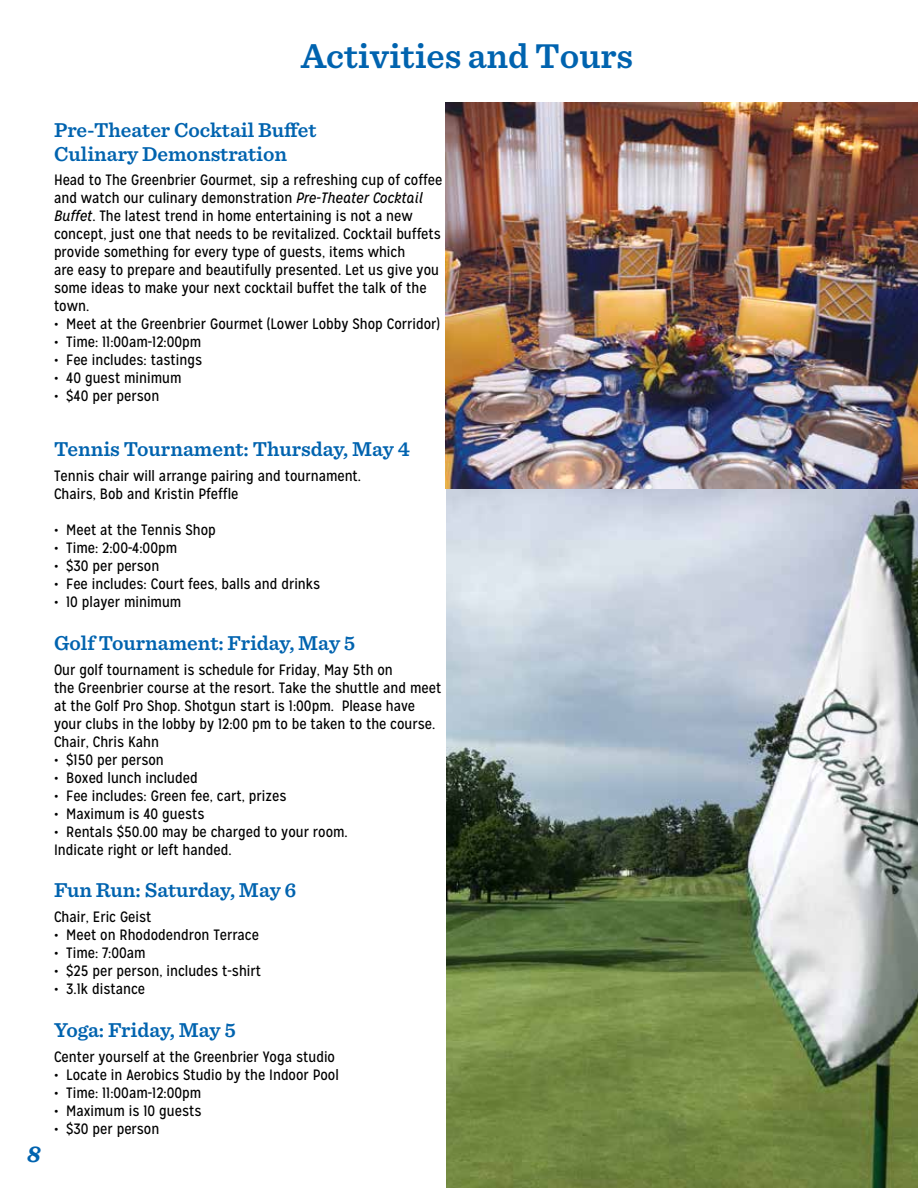
<style>
.page{position:relative;width:918px;height:1188px;background:#fff}
.page>*{position:absolute;margin:0;border:0;box-sizing:border-box;transform-origin:0 0}
.t1{font:600 36px "Sentinel";color:#0063af}
.t2{font:italic 700 24px "Sentinel";color:#0063af}
.t3{font:600 21px/24px "Sentinel";color:#0063af}
.t4{font:15px/18px "Mission Gothic";color:#000}
.s1{font-style:italic}
</style>
<div class="page">
<img style="left:446px;top:102px;width:472px;height:1086px">
<h1 class="t1" style="left:301px;top:29px;width:333px">Activities and Tours</h1>
<h2 class="t2" style="left:27px;top:1135px;width:15px">8</h2>
<h3 class="t3" style="left:54px;top:117px;width:264px">Pre-Theater Cocktail Buffet<br>Culinary Demonstration</h3>
<p class="t4" style="left:54px;top:171px;width:390px">Head to The Greenbrier Gourmet, sip a refreshing cup of coffee and watch our culinary demonstration <span class="s1">Pre-Theater Cocktail Buffet</span>. The latest trend in home entertaining is not a new concept, just one that needs to be revitalized. Cocktail buffets provide something for every type of guests, items which<br>are easy to prepare and beautifully presented. Let us give you some ideas to make your next cocktail buffet the talk of the town.</p>
<p class="t4" style="left:54px;top:315px;width:387px">• Meet at the Greenbrier Gourmet (Lower Lobby Shop Corridor)</p>
<p class="t4" style="left:54px;top:333px;width:149px">• Time: 11:00am-12:00pm</p>
<p class="t4" style="left:54px;top:351px;width:150px">• Fee includes: tastings</p>
<p class="t4" style="left:54px;top:369px;width:129px">• 40 guest minimum</p>
<p class="t4" style="left:54px;top:387px;width:107px">• $40 per person</p>
<h3 class="t3" style="left:54px;top:436px;width:358px">Tennis Tournament: Thursday, May 4</h3>
<p class="t4" style="left:54px;top:467px;width:309px">Tennis chair will arrange pairing and tournament.<br>Chairs, Bob and Kristin Pfeffle</p>
<p class="t4" style="left:54px;top:521px;width:163px">• Meet at the Tennis Shop</p>
<p class="t4" style="left:54px;top:539px;width:125px">• Time: 2:00-4:00pm</p>
<p class="t4" style="left:54px;top:557px;width:107px">• $30 per person</p>
<p class="t4" style="left:54px;top:575px;width:268px">• Fee includes: Court fees, balls and drinks</p>
<p class="t4" style="left:54px;top:593px;width:129px">• 10 player minimum</p>
<h3 class="t3" style="left:54px;top:630px;width:303px">Golf Tournament: Friday, May 5</h3>
<p class="t4" style="left:54px;top:661px;width:389px">Our golf tournament is schedule for Friday, May 5th on<br>the Greenbrier course at the resort. Take the shuttle and meet at the Golf Pro Shop. Shotgun start is 1:00pm. Please have your clubs in the lobby by 12:00 pm to be taken to the course.<br>Chair, Chris Kahn</p>
<p class="t4" style="left:54px;top:751px;width:111px">• $150 per person</p>
<p class="t4" style="left:54px;top:769px;width:145px">• Boxed lunch included</p>
<p class="t4" style="left:54px;top:787px;width:234px">• Fee includes: Green fee, cart, prizes</p>
<p class="t4" style="left:54px;top:805px;width:152px">• Maximum is 40 guests</p>
<p class="t4" style="left:54px;top:823px;width:295px">• Rentals $50.00 may be charged to your room.<br>Indicate right or left handed.</p>
<h3 class="t3" style="left:54px;top:877px;width:244px">Fun Run: Saturday, May 6</h3>
<p class="t4" style="left:54px;top:908px;width:99px">Chair, Eric Geist</p>
<p class="t4" style="left:54px;top:926px;width:206px">• Meet on Rhododendron Terrace</p>
<p class="t4" style="left:54px;top:944px;width:93px">• Time: 7:00am</p>
<p class="t4" style="left:54px;top:962px;width:209px">• $25 per person, includes t-shirt</p>
<p class="t4" style="left:54px;top:980px;width:93px">• 3.1k distance</p>
<h3 class="t3" style="left:54px;top:1017px;width:183px">Yoga: Friday, May 5</h3>
<p class="t4" style="left:54px;top:1047px;width:283px">Center yourself at the Greenbrier Yoga studio</p>
<p class="t4" style="left:54px;top:1065px;width:286px">• Locate in Aerobics Studio by the Indoor Pool</p>
<p class="t4" style="left:54px;top:1083px;width:149px">• Time: 11:00am-12:00pm</p>
<p class="t4" style="left:54px;top:1101px;width:149px">• Maximum is 10 guests</p>
<p class="t4" style="left:54px;top:1119px;width:107px">• $30 per person</p>
</div>
